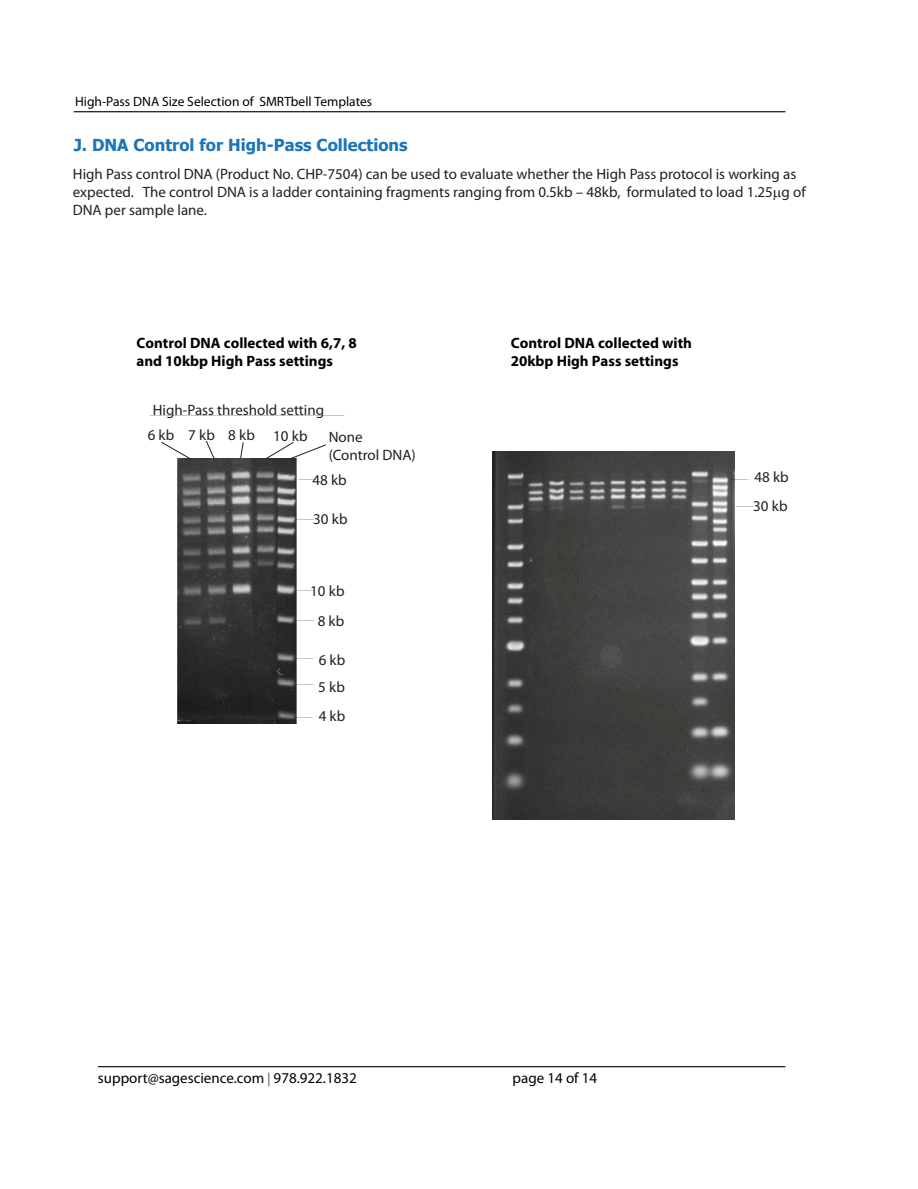
<style>
.page{position:relative;width:918px;height:1189px;background:#fff}
.page>*{position:absolute;margin:0;border:0;box-sizing:border-box;transform-origin:0 0}
.t1{font:700 16.5px "Tahoma";color:#1b75bb}
.t2{font:15px/18px "Myriad Pro";color:#231f20}
.t3{font:700 15px/18px "Myriad";color:#000}
.t4{font:15px "Myriad Pro";color:#000}
.t5{font:13.5px "Myriad Pro";color:#000}
</style>
<div class="page">
<hr style="left:98px;top:1065px;width:687px;height:1px;background:#000">
<hr style="left:74px;top:111px;width:711px;height:1px;background:#000">
<img style="left:177px;top:458px;width:119px;height:265px">
<svg style="left:295px;top:717px;width:18px;height:1px"></svg>
<svg style="left:295px;top:684px;width:18px;height:1px"></svg>
<svg style="left:295px;top:658px;width:18px;height:1px"></svg>
<svg style="left:296px;top:620px;width:18px;height:1px"></svg>
<svg style="left:297px;top:590px;width:16px;height:1px"></svg>
<svg style="left:266px;top:442px;width:60px;height:16px"></svg>
<svg style="left:241px;top:442px;width:2px;height:16px"></svg>
<svg style="left:161px;top:442px;width:29px;height:16px"></svg>
<svg style="left:206px;top:441px;width:8px;height:18px"></svg>
<svg style="left:295px;top:519px;width:18px;height:1px"></svg>
<svg style="left:299px;top:479px;width:16px;height:1px"></svg>
<img style="left:492px;top:451px;width:243px;height:368px">
<svg style="left:735px;top:506px;width:18px;height:1px"></svg>
<svg style="left:730px;top:479px;width:18px;height:1px"></svg>
<p class="t5" style="left:75px;top:93px;width:299px">High-Pass DNA Size Selection of SMRTbell Templates</p>
<p class="t1" style="left:74px;top:133px;width:335px">J. DNA Control for High-Pass Collections</p>
<p class="t2" style="left:73px;top:164px;width:734px">High Pass control DNA (Product No. CHP-7504) can be used to evaluate whether the High Pass protocol is working as expected. The control DNA is a ladder containing fragments ranging from 0.5kb – 48kb, formulated to load 1.25 g of<br>DNA per sample lane.</p>
<p class="t3" style="left:136px;top:335px;width:222px">Control DNA collected with 6,7, 8 and 10kbp High Pass settings</p>
<p class="t2" style="left:153px;top:400px;width:173px">High-Pass threshold setting</p>
<p class="t2" style="left:148px;top:425px;width:69px">6 kb 7 kb</p>
<p class="t2" style="left:228px;top:426px;width:81px">8 kb 10 kb</p>
<p class="t2" style="left:329px;top:427px;width:88px">None (Control DNA)</p>
<p class="t2" style="left:312px;top:470px;width:36px">48 kb</p>
<p class="t2" style="left:313px;top:509px;width:36px">30 kb</p>
<p class="t2" style="left:310px;top:581px;width:36px">10 kb</p>
<p class="t2" style="left:318px;top:611px;width:28px">8 kb</p>
<p class="t2" style="left:319px;top:650px;width:28px">6 kb</p>
<p class="t2" style="left:318px;top:677px;width:28px">5 kb</p>
<p class="t2" style="left:319px;top:706px;width:28px">4 kb</p>
<p class="t3" style="left:511px;top:335px;width:183px">Control DNA collected with<br>20kbp High Pass settings</p>
<p class="t2" style="left:754px;top:468px;width:36px">48 kb</p>
<p class="t2" style="left:753px;top:497px;width:36px">30 kb</p>
<p class="t4" style="left:98px;top:1068px;width:260px">support@sagescience.com 978.922.1832</p>
<p class="t4" style="left:513px;top:1068px;width:86px">page 14 of 14</p>
</div>
